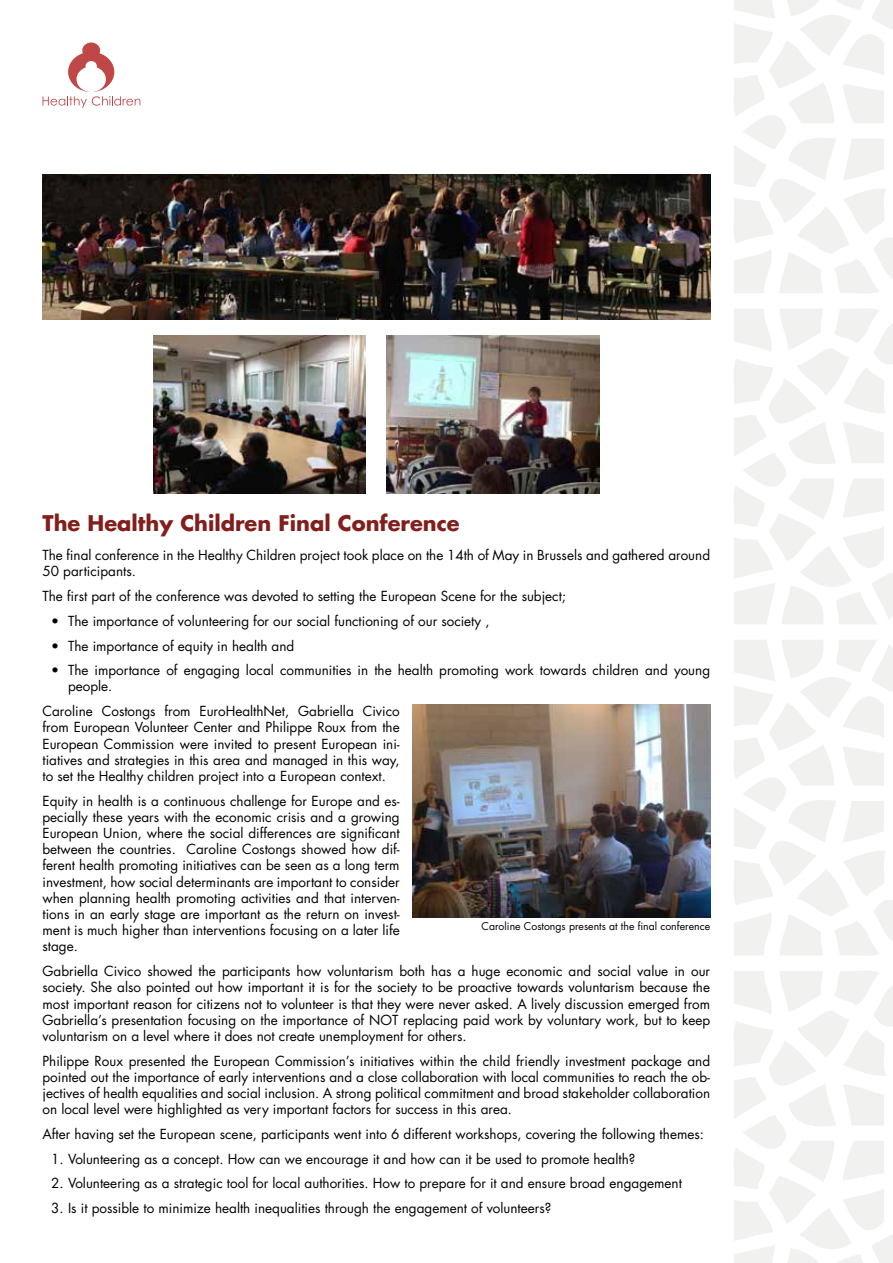
<style>
.page{position:relative;width:893px;height:1263px;background:#fff}
.page>*{position:absolute;margin:0;border:0;box-sizing:border-box;transform-origin:0 0}
.t1{font:700 21px "Futura LT";color:#821e1b}
.t2{font:13.5px/16.2px "Futura LT";color:#000;text-align:justify}
.t3{font:10.5px "Futura LT";color:#000}
</style>
<div class="page">
<svg style="left:43px;top:43px;width:97px;height:65px"></svg>
<svg style="left:734px;top:0;width:159px;height:294px"></svg>
<svg style="left:734px;top:308px;width:159px;height:316px"></svg>
<svg style="left:734px;top:640px;width:159px;height:316px"></svg>
<svg style="left:734px;top:971px;width:159px;height:292px"></svg>
<img style="left:43px;top:174px;width:667px;height:146px">
<img style="left:387px;top:336px;width:213px;height:157px">
<img style="left:153px;top:336px;width:213px;height:157px">
<img style="left:412px;top:705px;width:298px;height:212px">
<h1 class="t1" style="left:43px;top:509px;width:419px">The Healthy Children Final Conference</h1>
<p class="t2" style="left:43px;top:547px;width:669px">The final conference in the Healthy Children project took place on the 14th of May in Brussels and gathered around<br>50 participants.</p>
<p class="t2" style="left:43px;top:588px;width:525px">The first part of the conference was devoted to setting the European Scene for the subject;</p>
<p class="t2" style="left:51px;top:613px;width:440px">• The importance of volunteering for our social functioning of our society ,</p>
<p class="t2" style="left:51px;top:638px;width:245px">• The importance of equity in health and</p>
<p class="t2" style="left:68px;top:662px;width:644px;text-indent:-17px">• The importance of engaging local communities in the health promoting work towards children and young people.</p>
<p class="t2" style="left:43px;top:703px;width:359px">Caroline Costongs from EuroHealthNet, Gabriella Civico from European Volunteer Center and Philippe Roux from the European Commission were invited to present European ini&shy;tiatives and strategies in this area and managed in this way, to set the Healthy children project into a European context.</p>
<p class="t2" style="left:43px;top:793px;width:359px">Equity in health is a continuous challenge for Europe and es&shy;pecially these years with the economic crisis and a growing European Union, where the social differences are significant between the countries. Caroline Costongs showed how dif&shy;ferent health promoting initiatives can be seen as a long term investment, how social determinants are important to consider when planning health promoting activities and that interven&shy;tions in an early stage are important as the return on invest&shy;ment is much higher than interventions focusing on a later life stage.</p>
<p class="t2" style="left:43px;top:963px;width:669px">Gabriella Civico showed the participants how voluntarism both has a huge economic and social value in our society. She also pointed out how important it is for the society to be proactive towards voluntarism because the most important reason for citizens not to volunteer is that they were never asked. A lively discussion emerged from Gabriella’s presentation focusing on the importance of NOT replacing paid work by voluntary work, but to keep voluntarism on a level where it does not create unemployment for others.</p>
<p class="t2" style="left:43px;top:1053px;width:669px">Philippe Roux presented the European Commission’s initiatives within the child friendly investment package and pointed out the importance of early interventions and a close collaboration with local communities to reach the ob&shy;jectives of health equalities and social inclusion. A strong political commitment and broad stakeholder collaboration on local level were highlighted as very important factors for success in this area.</p>
<p class="t2" style="left:43px;top:1126px;width:663px">After having set the European scene, participants went into 6 different workshops, covering the following themes:</p>
<p class="t2" style="left:51px;top:1151px;width:586px">1. Volunteering as a concept. How can we encourage it and how can it be used to promote health?</p>
<p class="t2" style="left:51px;top:1175px;width:632px">2. Volunteering as a strategic tool for local authorities. How to prepare for it and ensure broad engagement</p>
<p class="t2" style="left:51px;top:1200px;width:502px">3. Is it possible to minimize health inequalities through the engagement of volunteers?</p>
<p class="t3" style="left:482px;top:920px;width:230px">Caroline Costongs presents at the final conference</p>
</div>
